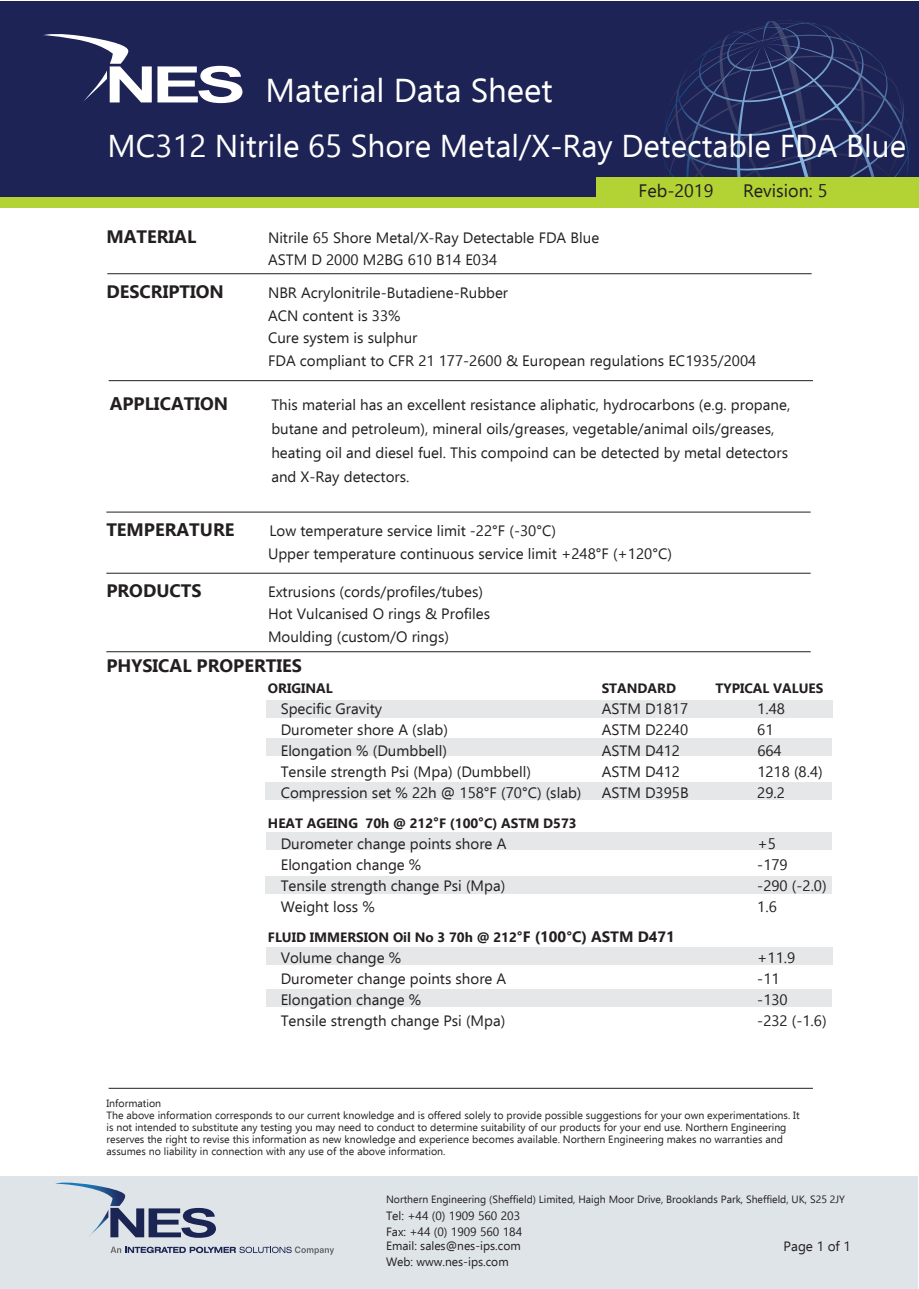
<style>
.page{position:relative;width:919px;height:1289px;background:#fff}
.page>*{position:absolute;margin:0;border:0;box-sizing:border-box;transform-origin:0 0}
.t1{font:33px "Ebrima";color:#fff}
.t2{font:31.5px "Ebrima";color:#fff}
.t3{font:700 18px "Ebrima";color:#231f20}
.t4{font:18px "Ebrima";color:#231f20}
.t5{font:15px/22.5px "Ebrima";color:#231f20}
.t6{font:700 13.5px "Ebrima";color:#231f20}
.t7{font:13.5px "Ebrima";color:#231f20}
.t8{font:12px/16.5px "Ebrima";color:#231f20}
.t9{font:10.5px/12px "Ebrima";color:#231f20}
.s1{font-size:15px}
</style>
<div class="page">
<div style="left:266px;top:699px;width:566px;height:18px;background:#e6e7e9"></div>
<div style="left:266px;top:738px;width:566px;height:18px;background:#e6e7e9"></div>
<div style="left:265px;top:782px;width:567px;height:17px;background:#e6e7e9"></div>
<div style="left:266px;top:832px;width:565px;height:18px;background:#e6e7e9"></div>
<div style="left:265px;top:876px;width:567px;height:17px;background:#e6e7e9"></div>
<div style="left:266px;top:989px;width:566px;height:18px;background:#e6e7e9"></div>
<hr style="left:109px;top:1087px;width:703px;height:1px;background:#231f20">
<hr style="left:107px;top:273px;width:704px;height:1px;background:#231f20">
<hr style="left:109px;top:380px;width:703px;height:1px;background:#231f20">
<hr style="left:106px;top:573px;width:704px;height:1px;background:#231f20">
<hr style="left:106px;top:651px;width:704px;height:1px;background:#231f20">
<hr style="left:106px;top:511px;width:704px;height:1px;background:#231f20">
<div style="left:266px;top:947px;width:566px;height:18px;background:#e6e7e9"></div>
<div style="left:0;top:1px;width:918px;height:200px;background:#1d2354"></div>
<svg style="left:662px;top:20px;width:249px;height:157px"></svg>
<svg style="left:43px;top:34px;width:199px;height:69px"></svg>
<div style="left:0;top:197px;width:918px;height:10px;background:#b3d234"></div>
<div style="left:596px;top:177px;width:322px;height:25px;background:#b3d234"></div>
<div style="left:0;top:1176px;width:917px;height:112px;background:#dfe4e8"></div>
<svg style="left:55px;top:1182px;width:161px;height:55px"></svg>
<svg style="left:110px;top:1246px;width:224px;height:8px"></svg>
<h1 class="t1" style="left:265px;top:67px;width:289px">Material Data Sheet</h1>
<h2 class="t2" style="left:108px;top:123px;width:800px">MC312 Nitrile 65 Shore Metal/X-Ray Detectable FDA Blue</h2>
<p class="t4" style="left:638px;top:178px;width:76px">Feb-2019</p>
<p class="t4" style="left:743px;top:178px;width:86px">Revision: 5</p>
<p class="t3" style="left:106px;top:223px;width:91px">MATERIAL</p>
<p class="t5" style="left:268px;top:226px;width:333px">Nitrile 65 Shore Metal/X-Ray Detectable FDA Blue<br>ASTM D 2000 M2BG 610 B14 E034</p>
<p class="t3" style="left:106px;top:278px;width:119px">DESCRIPTION</p>
<p class="t5" style="left:268px;top:281px;width:490px">NBR Acrylonitrile-Butadiene-Rubber<br>ACN content is 33%<br>Cure system is sulphur<br>FDA compliant to CFR 21 177-2600 &amp; European regulations EC1935/2004</p>
<p class="t3" style="left:110px;top:390px;width:120px">APPLICATION</p>
<p class="t5" style="left:271px;top:392px;width:520px;line-height:24px">This material has an excellent resistance aliphatic, hydrocarbons (e.g. propane, butane and petroleum), mineral oils/greases, vegetable/animal oils/greases, heating oil and diesel fuel. This compoind can be detected by metal detectors and X-Ray detectors.</p>
<p class="t3" style="left:106px;top:516px;width:130px">TEMPERATURE</p>
<p class="t5" style="left:268px;top:519px;width:405px">Low temperature service limit -22°F (-30°C)<br>Upper temperature continuous service limit +248°F (+120°C)</p>
<p class="t3" style="left:106px;top:577px;width:97px">PRODUCTS</p>
<p class="t5" style="left:268px;top:579px;width:224px">Extrusions (cords/profiles/tubes)<br>Hot Vulcanised O rings &amp; Profiles<br>Moulding (custom/O rings)</p>
<p class="t3" style="left:106px;top:652px;width:197px">PHYSICAL PROPERTIES</p>
<p class="t6" style="left:268px;top:678px;width:66px">ORIGINAL</p>
<p class="t6" style="left:601px;top:678px;width:76px">STANDARD</p>
<p class="t6" style="left:715px;top:678px;width:109px">TYPICAL VALUES</p>
<p class="t5" style="left:281px;top:697px;width:103px">Specific Gravity</p>
<p class="t5" style="left:601px;top:697px;width:88px">ASTM D1817</p>
<p class="t5" style="left:757px;top:697px;width:29px">1.48</p>
<p class="t5" style="left:281px;top:718px;width:169px">Durometer shore A (slab)</p>
<p class="t5" style="left:601px;top:718px;width:88px">ASTM D2240</p>
<p class="t5" style="left:757px;top:718px;width:18px">61</p>
<p class="t5" style="left:281px;top:739px;width:168px">Elongation % (Dumbbell)</p>
<p class="t5" style="left:601px;top:739px;width:80px">ASTM D412</p>
<p class="t5" style="left:757px;top:739px;width:26px">664</p>
<p class="t5" style="left:281px;top:760px;width:252px">Tensile strength Psi (Mpa) (Dumbbell)</p>
<p class="t5" style="left:601px;top:760px;width:80px">ASTM D412</p>
<p class="t5" style="left:757px;top:760px;width:67px">1218 (8.4)</p>
<p class="t5" style="left:281px;top:781px;width:302px">Compression set % 22h @ 158°F (70°C) (slab)</p>
<p class="t5" style="left:601px;top:781px;width:88px">ASTM D395B</p>
<p class="t5" style="left:757px;top:781px;width:29px">29.2</p>
<p class="t6" style="left:268px;top:813px;width:310px">HEAT AGEING 70h @ 212<span class="s1">°</span>F (100<span class="s1">°</span>C) ASTM D573</p>
<p class="t5" style="left:281px;top:832px;width:227px">Durometer change points shore A</p>
<p class="t5" style="left:757px;top:832px;width:20px">+5</p>
<p class="t5" style="left:281px;top:853px;width:142px">Elongation change %</p>
<p class="t5" style="left:757px;top:853px;width:32px">-179</p>
<p class="t5" style="left:281px;top:874px;width:226px">Tensile strength change Psi (Mpa)</p>
<p class="t5" style="left:757px;top:874px;width:71px">-290 (-2.0)</p>
<p class="t5" style="left:281px;top:895px;width:96px">Weight loss %</p>
<p class="t5" style="left:757px;top:895px;width:21px">1.6</p>
<p class="t6" style="left:268px;top:927px;width:408px">FLUID IMMERSION Oil No 3 70h @ 212<span class="s1">°F (100°C) ASTM D471</span></p>
<p class="t5" style="left:281px;top:946px;width:122px">Volume change %</p>
<p class="t5" style="left:757px;top:946px;width:40px">+11.9</p>
<p class="t5" style="left:281px;top:967px;width:227px">Durometer change points shore A</p>
<p class="t5" style="left:757px;top:967px;width:24px">-11</p>
<p class="t5" style="left:281px;top:988px;width:142px">Elongation change %</p>
<p class="t5" style="left:757px;top:988px;width:32px">-130</p>
<p class="t5" style="left:280px;top:1009px;width:226px">Tensile strength change Psi (Mpa)</p>
<p class="t5" style="left:757px;top:1009px;width:71px">-232 (-1.6)</p>
<p class="t9" style="left:106px;top:1097px;width:694px">Information<br>The above information corresponds to our current knowledge and is offered solely to provide possible suggestions for your own experimentations. It is not intended to substitute any testing you may need to conduct to determine suitability of our products for your end use. Northern Engineering reserves the right to revise this information as new knowledge and experience becomes available. Northern Engineering makes no warranties and assumes no liability in connection with any use of the above information.</p>
<p class="t9" style="left:386px;top:1193px;width:460px">Northern Engineering (Sheffield) Limited, Haigh Moor Drive, Brooklands Park, Sheffield, UK, S25 2JY</p>
<p class="t8" style="left:386px;top:1206px;width:138px">Tel: +44 (0) 1909 560 203<br>Fax: +44 (0) 1909 560 184</p>
<p class="t8" style="left:386px;top:1236px;width:136px">Email: sales@nes-ips.com<br>Web: www.nes-ips.com</p>
<p class="t7" style="left:783px;top:1236px;width:69px">Page 1 of 1</p>
</div>
